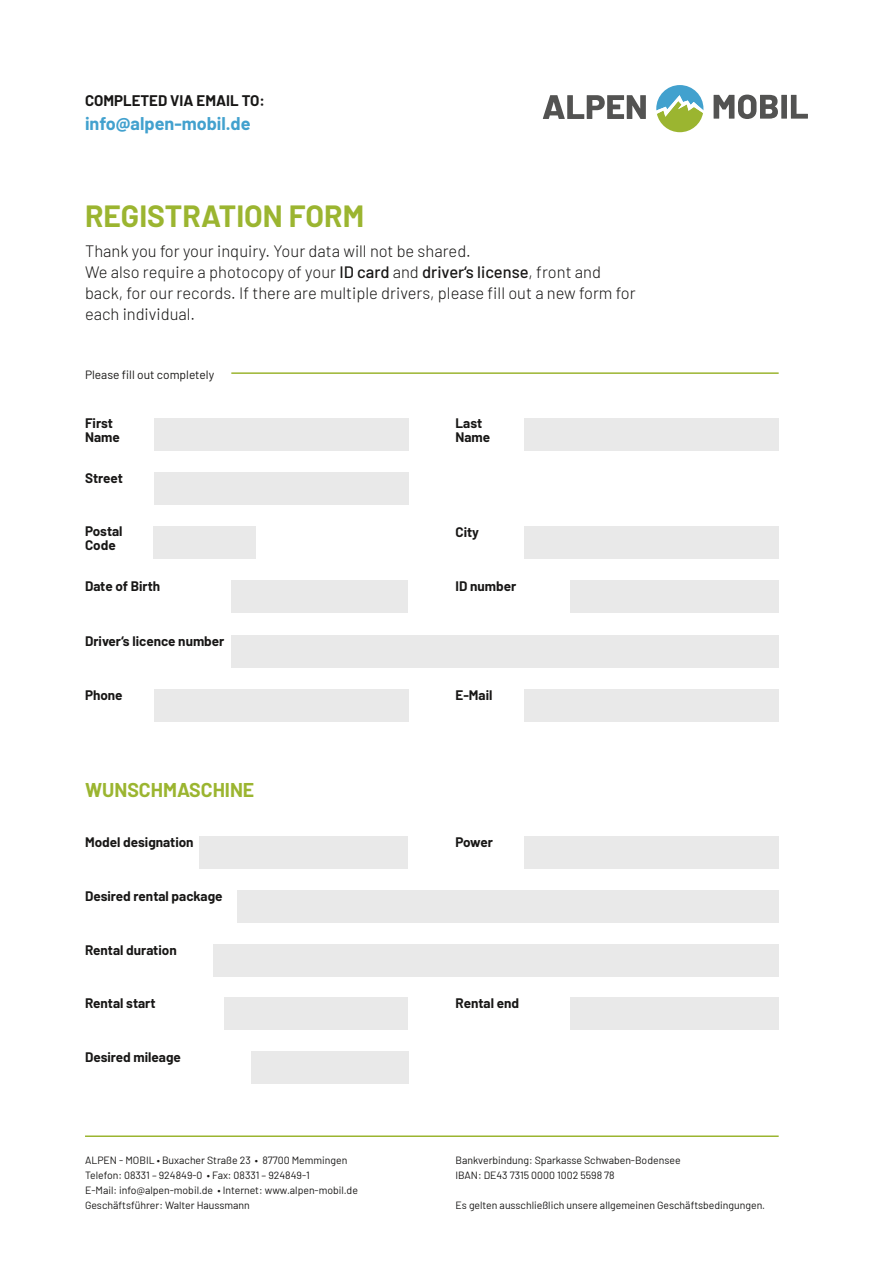
<style>
.page{position:relative;width:893px;height:1263px;background:#fff}
.page>*{position:absolute;margin:0;border:0;box-sizing:border-box;transform-origin:0 0}
.t1{font:700 30px "Barlow";color:#9bb530}
.t2{font:700 19.5px "Barlow";color:#9bb530}
.t3{font:700 18px "Barlow";color:#42a1ce}
.t4{font:300 16.5px/21px "Barlow";color:#181716}
.t5{font:700 15px "Barlow";color:#181716}
.t6{font:700 13.5px/13.5px "Barlow";color:#181716}
.t7{font:12px "Barlow";color:#181716}
.t8{font:10.5px/15px "Barlow";color:#181716}
.s1{font-weight:500}
</style>
<div class="page">
<div style="left:154px;top:419px;width:254px;height:32px;background:#e9e9e9"></div>
<div style="left:154px;top:473px;width:254px;height:32px;background:#e9e9e9"></div>
<div style="left:231px;top:581px;width:177px;height:32px;background:#e9e9e9"></div>
<div style="left:231px;top:635px;width:548px;height:32px;background:#e9e9e9"></div>
<div style="left:154px;top:689px;width:254px;height:32px;background:#e9e9e9"></div>
<div style="left:200px;top:837px;width:208px;height:32px;background:#e9e9e9"></div>
<div style="left:225px;top:997px;width:183px;height:32px;background:#e9e9e9"></div>
<div style="left:251px;top:1052px;width:157px;height:32px;background:#e9e9e9"></div>
<div style="left:237px;top:891px;width:542px;height:32px;background:#e9e9e9"></div>
<div style="left:213px;top:945px;width:566px;height:32px;background:#e9e9e9"></div>
<div style="left:154px;top:527px;width:102px;height:32px;background:#e9e9e9"></div>
<svg style="left:543px;top:95px;width:103px;height:24px"></svg>
<svg style="left:714px;top:95px;width:94px;height:24px"></svg>
<svg style="left:656px;top:85px;width:47px;height:47px"></svg>
<div style="left:524px;top:419px;width:255px;height:32px;background:#e9e9e9"></div>
<div style="left:570px;top:581px;width:209px;height:32px;background:#e9e9e9"></div>
<div style="left:524px;top:689px;width:255px;height:32px;background:#e9e9e9"></div>
<div style="left:524px;top:837px;width:255px;height:32px;background:#e9e9e9"></div>
<div style="left:570px;top:997px;width:209px;height:32px;background:#e9e9e9"></div>
<div style="left:524px;top:527px;width:255px;height:32px;background:#e9e9e9"></div>
<hr style="left:231px;top:372px;width:548px;height:2px;background:#9bb530">
<hr style="left:85px;top:1135px;width:694px;height:2px;background:#9bb530">
<p class="t5" style="left:85px;top:90px;width:181px">COMPLETED VIA EMAIL TO:</p>
<p class="t3" style="left:85px;top:110px;width:167px">info@alpen-mobil.de</p>
<p class="t1" style="left:85px;top:194px;width:281px">REGISTRATION FORM</p>
<p class="t4" style="left:85px;top:240px;width:387px">Thank you for your inquiry. Your data will not be shared.</p>
<p class="t4" style="left:85px;top:261px;width:552px">We also require a photocopy of your <span class="s1">ID card</span> and <span class="s1">driver‘s license</span>, front and back, for our records. If there are multiple drivers, please fill out a new form for each individual.</p>
<p class="t7" style="left:85px;top:366px;width:131px">Please fill out completely</p>
<p class="t6" style="left:85px;top:416px;width:36px">First<br>Name</p>
<p class="t6" style="left:455px;top:416px;width:36px">Last<br>Name</p>
<p class="t6" style="left:85px;top:471px;width:39px">Street</p>
<p class="t6" style="left:85px;top:524px;width:39px">Postal</p>
<p class="t6" style="left:85px;top:537px;width:32px">Code</p>
<p class="t6" style="left:85px;top:579px;width:77px">Date of Birth</p>
<p class="t6" style="left:85px;top:633px;width:141px">Driver‘s licence number</p>
<p class="t6" style="left:85px;top:687px;width:39px">Phone</p>
<p class="t2" style="left:85px;top:776px;width:171px">WUNSCHMASCHINE</p>
<p class="t6" style="left:85px;top:834px;width:110px">Model designation</p>
<p class="t6" style="left:85px;top:888px;width:139px">Desired rental package</p>
<p class="t6" style="left:85px;top:943px;width:93px">Rental duration</p>
<p class="t6" style="left:85px;top:995px;width:72px">Rental start</p>
<p class="t6" style="left:85px;top:1049px;width:97px">Desired mileage</p>
<p class="t8" style="left:85px;top:1152px;width:264px">ALPEN - MOBIL • Buxacher Straße 23 • 87700 Memmingen</p>
<p class="t8" style="left:85px;top:1167px;width:274px">Telefon: 08331 – 924849-0 • Fax: 08331 – 924849-1<br>E-Mail: info@alpen-mobil.de • Internet: www.alpen-mobil.de</p>
<p class="t8" style="left:85px;top:1197px;width:166px">Geschäftsführer: Walter Haussmann</p>
<p class="t6" style="left:455px;top:525px;width:25px">City</p>
<p class="t6" style="left:455px;top:579px;width:62px">ID number</p>
<p class="t6" style="left:455px;top:687px;width:38px">E-Mail</p>
<p class="t6" style="left:455px;top:834px;width:39px">Power</p>
<p class="t6" style="left:455px;top:995px;width:65px">Rental end</p>
<p class="t8" style="left:455px;top:1152px;width:227px">Bankverbindung: Sparkasse Schwaben-Bodensee</p>
<p class="t8" style="left:455px;top:1167px;width:161px">IBAN: DE43 7315 0000 1002 5598 78</p>
<p class="t8" style="left:455px;top:1197px;width:311px">Es gelten ausschließlich unsere allgemeinen Geschäftsbedingungen.</p>
</div>
